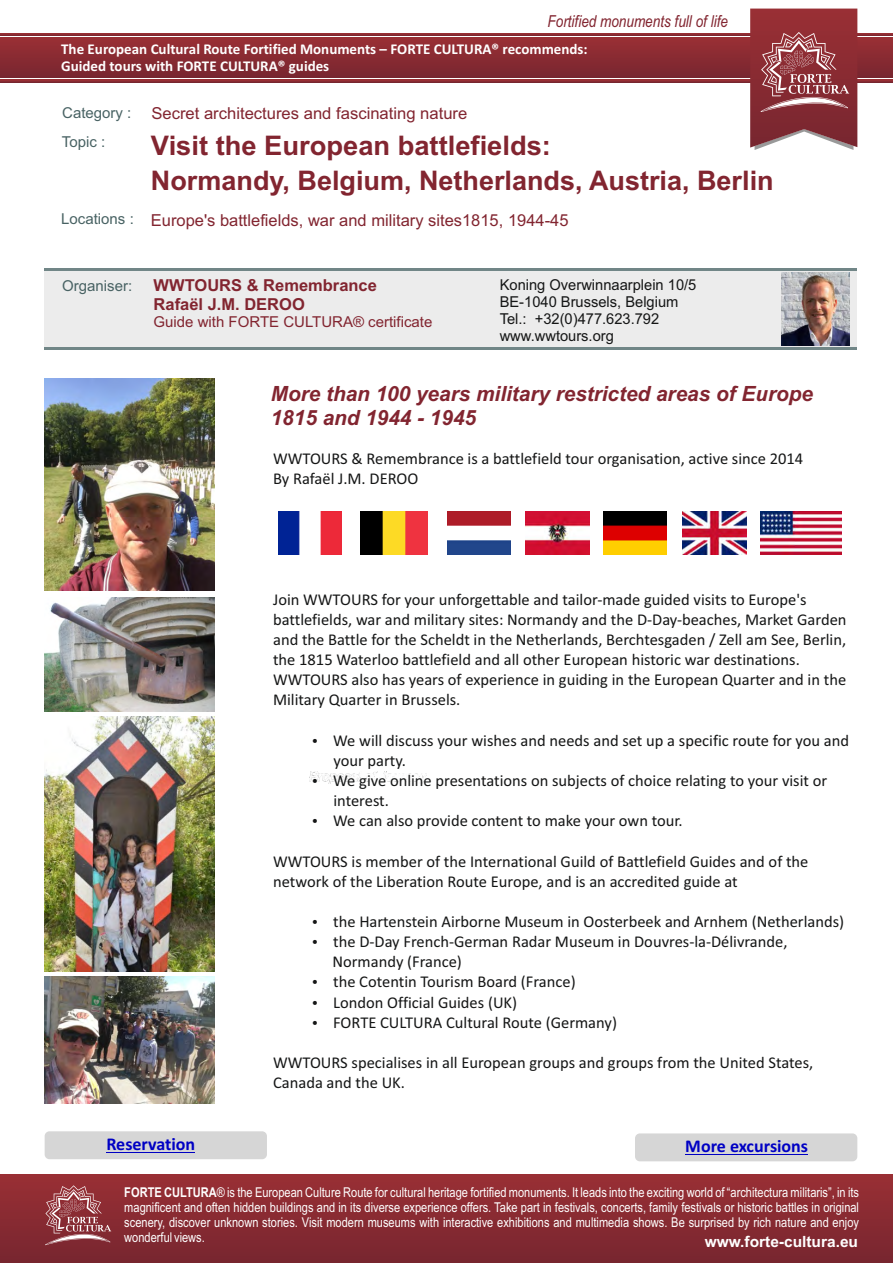
<style>
.page{position:relative;width:893px;height:1263px;background:#fff}
.page>*{position:absolute;margin:0;border:0;box-sizing:border-box;transform-origin:0 0}
.t1{font:700 27px/34.3px "Arial";color:#822530}
.t2{font:italic 700 21px/23.4px "Arial";color:#822530}
.t3{font:700 18px "Calibri";color:#0000c4}
.t4{font:16.5px/20.1px "Calibri";color:#151616}
.t5{font:16.5px "Arial";color:#822530}
.t6{font:700 16.5px/18.5px "Arial";color:#822530}
.t7{font:italic 16.5px "Arial Narrow";color:#822530}
.t8{font:700 15.45px "Arial";color:#fff}
.t9{font:700 15px/16.5px "Calibri";color:#fff}
.t10{font:15px/16.8px "Arial";color:#151616}
.t11{font:15px "Arial";color:#822530}
.t12{font:15px "Arial";color:#486263}
.t13{font:13.5px/15.3px "Arial Narrow";color:#fff;text-align:justify}
.s1{font-size:15px;color:#486263}
.s2{font-weight:700}
</style>
<div class="page">
<img style="left:309px;top:771px;width:117px;height:13px">
<div style="left:45px;top:270px;width:812px;height:80px;background:#ececec"></div>
<div style="left:0;top:38px;width:893px;height:40px;background:linear-gradient(to bottom,#9a2f35,#782630)"></div>
<div style="left:0;top:1174px;width:893px;height:89px;background:linear-gradient(to bottom,#9a2f35,#77262f)"></div>
<svg style="left:45px;top:1185px;width:66px;height:60px;background:#a0545a"></svg>
<hr style="left:0;top:80px;width:893px;height:2px;background:#8c2b32">
<hr style="left:45px;top:269px;width:812px;height:2px;background:#718687">
<hr style="left:0;top:33px;width:893px;height:2px;background:#932d33">
<hr style="left:45px;top:347px;width:812px;height:3px;background:#718687">
<svg style="left:750px;top:9px;width:107px;height:141px;background:#9b4d53"></svg>
<div style="left:635px;top:1133px;width:222px;height:28px;background:#d6d6d6;border-radius:5px"></div>
<hr style="left:685px;top:1154px;width:123px;height:1px;background:#0000c4">
<div style="left:45px;top:1131px;width:222px;height:28px;background:#d6d6d6;border-radius:5px"></div>
<hr style="left:106px;top:1151px;width:89px;height:1px;background:#0000c4">
<img style="left:781px;top:273px;width:69px;height:73px">
<img style="left:45px;top:716px;width:170px;height:256px">
<img style="left:45px;top:379px;width:170px;height:212px">
<img style="left:45px;top:597px;width:170px;height:114px">
<img style="left:45px;top:976px;width:170px;height:128px">
<img style="left:278px;top:512px;width:64px;height:42px">
<img style="left:447px;top:512px;width:64px;height:42px">
<img style="left:760px;top:512px;width:81px;height:42px">
<img style="left:682px;top:512px;width:64px;height:42px">
<img style="left:526px;top:512px;width:64px;height:42px">
<img style="left:603px;top:512px;width:64px;height:42px">
<img style="left:360px;top:512px;width:67px;height:42px">
<svg style="left:313px;top:779px;width:4px;height:4px"></svg>
<p class="t7" style="left:548px;top:15px;width:182px">Fortified monuments full of life</p>
<p class="t9" style="left:61px;top:42px;width:528px">The European Cultural Route Fortified Monuments – FORTE CULTURA® recommends:<br>Guided tours with FORTE CULTURA® guides</p>
<p class="t5" style="left:62px;top:107px;width:407px"><span class="s1">Category :</span> Secret architectures and fascinating nature</p>
<p class="t12" style="left:62px;top:136px;width:45px">Topic :</p>
<h1 class="t1" style="left:151px;top:131px;width:624px">Visit the European battlefields:<br>Normandy, Belgium, Netherlands, Austria, Berlin</h1>
<p class="t12" style="left:61px;top:213px;width:74px">Locations :</p>
<p class="t5" style="left:151px;top:214px;width:419px">Europe's battlefields, war and military sites1815, 1944-45</p>
<p class="t12" style="left:62px;top:280px;width:72px">Organiser:</p>
<p class="t6" style="left:154px;top:278px;width:225px">WWTOURS &amp; Remembrance<br>Rafaël J.M. DEROO</p>
<p class="t11" style="left:154px;top:316px;width:280px">Guide with FORTE CULTURA® certificate</p>
<p class="t10" style="left:500px;top:278px;width:198px">Koning Overwinnaarplein 10/5<br>BE-1040 Brussels, Belgium<br>Tel.: +32(0)477.623.792 www.wwtours.org</p>
<p class="t2" style="left:271px;top:384px;width:544px">More than 100 years military restricted areas of Europe<br>1815 and 1944 - 1945</p>
<p class="t4" style="left:273px;top:450px;width:532px">WWTOURS &amp; Remembrance is a battlefield tour organisation, active since 2014<br>By Rafaël J.M. DEROO</p>
<p class="t4" style="left:273px;top:591px;width:575px">Join WWTOURS for your unforgettable and tailor-made guided visits to Europe's battlefields, war and military sites: Normandy and the D-Day-beaches, Market Garden and the Battle for the Scheldt in the Netherlands, Berchtesgaden / Zell am See, Berlin, the 1815 Waterloo battlefield and all other European historic war destinations.<br>WWTOURS also has years of experience in guiding in the European Quarter and in the Military Quarter in Brussels.</p>
<p class="t4" style="left:333px;top:732px;width:517px">We will discuss your wishes and needs and set up a specific route for you and your party.<br>We give online presentations on subjects of choice relating to your visit or interest.<br>We can also provide content to make your own tour.</p>
<p class="t4" style="left:273px;top:852px;width:537px">WWTOURS is member of the International Guild of Battlefield Guides and of the network of the Liberation Route Europe, and is an accredited guide at</p>
<p class="t4" style="left:332px;top:913px;width:513px">the Hartenstein Airborne Museum in Oosterbeek and Arnhem (Netherlands) the D-Day French-German Radar Museum in Douvres-la-Délivrande, Normandy (France)<br>the Cotentin Tourism Board (France)<br>London Official Guides (UK)<br>FORTE CULTURA Cultural Route (Germany)</p>
<p class="t4" style="left:273px;top:1054px;width:542px">WWTOURS specialises in all European groups and groups from the United States,<br>Canada and the UK.</p>
<p class="t3" style="left:106px;top:1136px;width:90px">Reservation</p>
<p class="t3" style="left:685px;top:1139px;width:124px">More excursions</p>
<p class="t13" style="left:124px;top:1185px;width:736px"><span class="s2">FORTE CULTURA</span>® is the European Culture Route for cultural heritage fortified monuments. It leads into the exciting world of “architectura militaris”, in its magnificent and often hidden buildings and in its diverse experience offers. Take part in festivals, concerts, family festivals or historic battles in original scenery, discover unknown stories. Visit modern museums with interactive exhibitions and multimedia shows. Be surprised by rich nature and enjoy wonderful views.</p>
<p class="t8" style="left:705px;top:1236px;width:155px">www.forte-cultura.eu</p>
</div>
